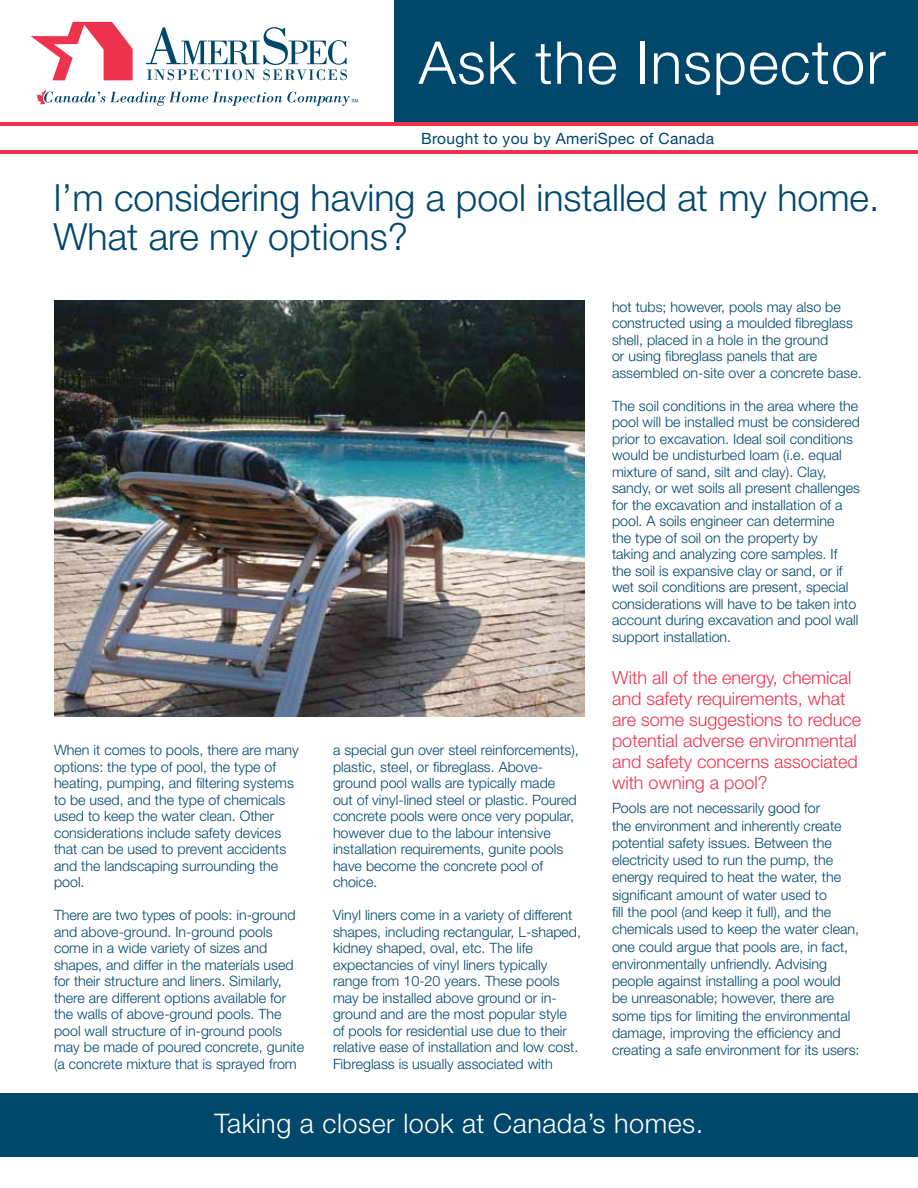
<style>
.page{position:relative;width:918px;height:1188px;background:#fff}
.page>*{position:absolute;margin:0;border:0;box-sizing:border-box;transform-origin:0 0}
.t1{font:300 59.1px "Helvetica Neue";letter-spacing:.02em;color:#fff}
.t2{font:300 37.5px/39px "Helvetica Neue";color:#00476c}
.t3{font:300 27px "Helvetica Neue";letter-spacing:.02em;color:#fff}
.t4{font:300 18px/21px "Helvetica Neue";color:#ee334f}
.t5{font:15.6px "Helvetica Neue";letter-spacing:.02em;color:#00476c}
.t6{font:300 14.25px/16.5px "Helvetica Neue";color:#00476c}
.s1{font-size:61.2px}
</style>
<div class="page">
<div style="left:394px;top:0;width:524px;height:124px;background:#00476c"></div>
<svg style="left:31px;top:22px;width:102px;height:58px"></svg>
<svg style="left:146px;top:27px;width:201px;height:53px"></svg>
<svg style="left:36px;top:88px;width:322px;height:18px"></svg>
<hr style="left:0;top:123px;width:918px;height:3px;background:#ee334f">
<hr style="left:0;top:150px;width:918px;height:3px;background:#ee334f">
<img style="left:54px;top:301px;width:531px;height:416px">
<div style="left:0;top:1093px;width:918px;height:63px;background:#00476c"></div>
<h1 class="t1" style="left:419px;top:27px;width:468px">Ask the Inspec<span class="s1">tor</span></h1>
<p class="t5" style="left:421px;top:129px;width:295px">Brought to you by AmeriSpec of Canada</p>
<h2 class="t2" style="left:54px;top:177px;width:827px">I’m considering having a pool installed at my home.<br>What are my options?</h2>
<p class="t6" style="left:54px;top:742px;width:246px">When it comes to pools, there are many options: the type of pool, the type of heating, pumping, and filtering systems to be used, and the type of chemicals used to keep the water clean. Other considerations include safety devices that can be used to prevent accidents and the landscaping surrounding the pool.</p>
<p class="t6" style="left:54px;top:907px;width:252px">There are two types of pools: in-ground and above-ground. In-ground pools come in a wide variety of sizes and shapes, and differ in the materials used for their structure and liners. Similarly, there are different options available for the walls of above-ground pools. The pool wall structure of in-ground pools may be made of poured concrete, gunite (a concrete mixture that is sprayed from</p>
<p class="t6" style="left:333px;top:742px;width:247px">a special gun over steel reinforcements), plastic, steel, or fibreglass. Above&shy;ground pool walls are typically made<br>out of vinyl-lined steel or plastic. Poured concrete pools were once very popular, however due to the labour intensive installation requirements, gunite pools have become the concrete pool of choice.</p>
<p class="t6" style="left:333px;top:907px;width:250px">Vinyl liners come in a variety of different shapes, including rectangular, L-shaped, kidney shaped, oval, etc. The life expectancies of vinyl liners typically range from 10-20 years. These pools may be installed above ground or in&shy;ground and are the most popular style of pools for residential use due to their relative ease of installation and low cost.<br>Fibreglass is usually associated with</p>
<p class="t6" style="left:612px;top:298px;width:251px">hot tubs; however, pools may also be constructed using a moulded fibreglass shell, placed in a hole in the ground<br>or using fibreglass panels that are assembled on-site over a concrete base.</p>
<p class="t6" style="left:612px;top:397px;width:250px">The soil conditions in the area where the pool will be installed must be considered prior to excavation. Ideal soil conditions would be undisturbed loam (i.e. equal mixture of sand, silt and clay). Clay, sandy, or wet soils all present challenges for the excavation and installation of a pool. A soils engineer can determine<br>the type of soil on the property by<br>taking and analyzing core samples. If the soil is expansive clay or sand, or if wet soil conditions are present, special considerations will have to be taken into account during excavation and pool wall support installation.</p>
<p class="t4" style="left:612px;top:666px;width:251px">With all of the energy, chemical and safety requirements, what are some suggestions to reduce potential adverse environmental and safety concerns associated with owning a pool?</p>
<p class="t6" style="left:612px;top:799px;width:249px;line-height:17.2px">Pools are not necessarily good for<br>the environment and inherently create potential safety issues. Between the electricity used to run the pump, the energy required to heat the water, the significant amount of water used to<br>fill the pool (and keep it full), and the chemicals used to keep the water clean, one could argue that pools are, in fact, environmentally unfriendly. Advising people against installing a pool would be unreasonable; however, there are some tips for limiting the environmental damage, improving the efficiency and creating a safe environment for its users:</p>
<h3 class="t3" style="left:215px;top:1107px;width:490px">Taking a closer look at Canada’s homes.</h3>
</div>
